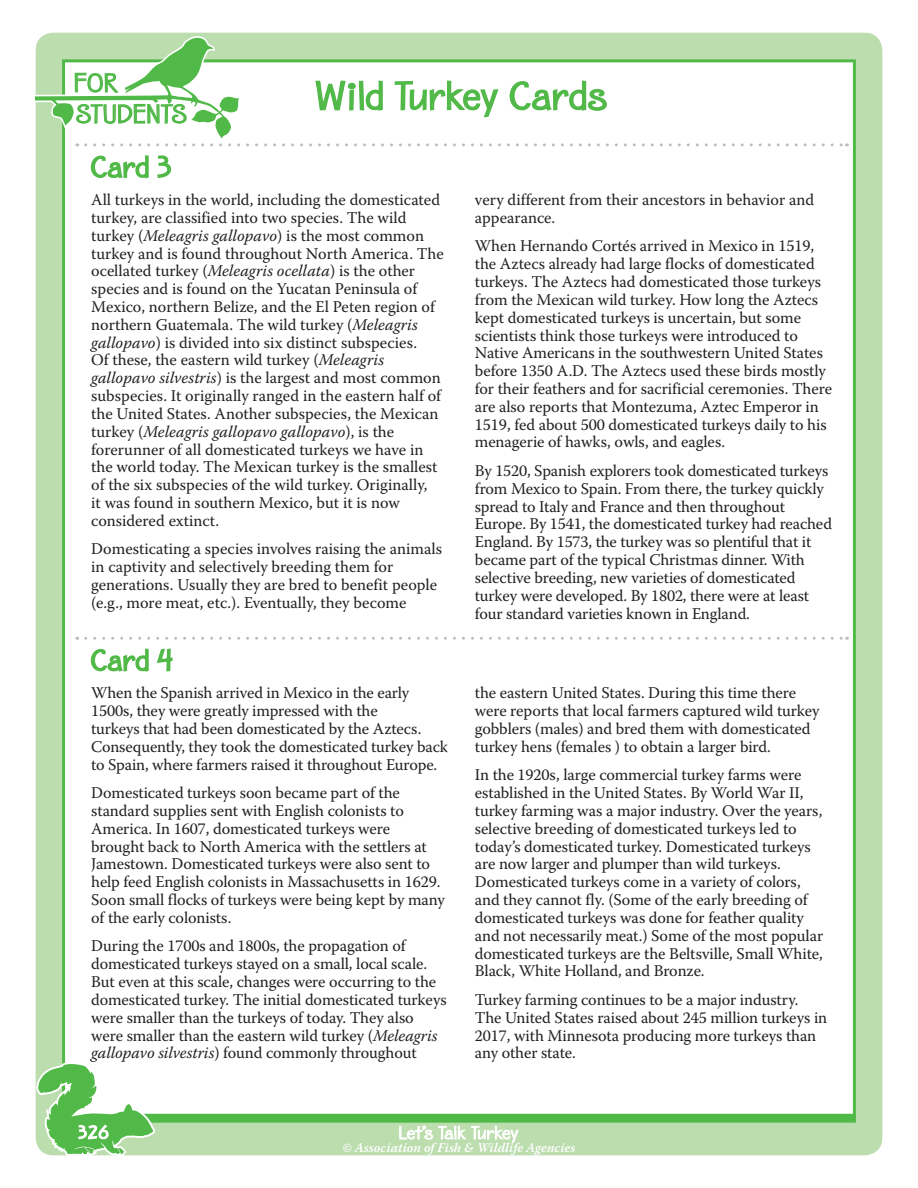
<style>
.page{position:relative;width:918px;height:1188px;background:#fff}
.page>*{position:absolute;margin:0;border:0;box-sizing:border-box;transform-origin:0 0}
.t1{font:35.7px "Birdlegs Md SG";letter-spacing:-.01em;color:#51b948}
.t2{font:26.7px "Birdlegs Md SG";color:#51b948}
.t3{font:23.7px/31.2px "Birdlegs Md SG";color:#51b948}
.t4{font:16.35px/17.9px "Warnock Pro";letter-spacing:-.005em;color:#231f20}
.t5{font:italic 600 13.35px "Warnock Pro";color:#fff}
.s1{font-style:italic}
</style>
<div class="page">
<div style="left:36px;top:33px;width:846px;height:1122px;background:#bcddae;border-radius:18px"></div>
<div style="left:64px;top:61px;width:790px;height:1054px;background:#fff"></div>
<div style="left:62px;top:1115px;width:794px;height:8px;background:#51b948"></div>
<svg style="left:36px;top:1062px;width:119px;height:93px"></svg>
<svg style="left:90px;top:155px;width:82px;height:24px"></svg>
<svg style="left:36px;top:32px;width:811px;height:114px"></svg>
<svg style="left:90px;top:648px;width:59px;height:24px"></svg>
<svg style="left:157px;top:648px;width:16px;height:24px"></svg>
<svg style="left:86px;top:637px;width:761px;height:3px"></svg>
<svg style="left:399px;top:1113px;width:120px;height:30px"></svg>
<h3 class="t3" style="left:74px;top:67px;width:115px">FOR<br>STUDENTS</h3>
<h1 class="t1" style="left:315px;top:75px;width:294px">Wild Turkey Cards</h1>
<p class="t4" style="left:91px;top:190px;width:354px">All turkeys in the world, including the domesticated turkey, are classified into two species. The wild turkey (<span class="s1">Meleagris gallopavo</span>) is the most common turkey and is found throughout North America. The ocellated turkey (<span class="s1">Meleagris ocellata</span>) is the other species and is found on the Yucatan Peninsula of Mexico, northern Belize, and the El Peten region of northern Guatemala. The wild turkey (<span class="s1">Meleagris gallopavo</span>) is divided into six distinct subspecies.<br>Of these, the eastern wild turkey (<span class="s1">Meleagris gallopavo silvestris</span>) is the largest and most common subspecies. It originally ranged in the eastern half of the United States. Another subspecies, the Mexican turkey (<span class="s1">Meleagris gallopavo gallopavo</span>), is the forerunner of all domesticated turkeys we have in the world today. The Mexican turkey is the smallest of the six subspecies of the wild turkey. Originally,<br>it was found in southern Mexico, but it is now considered extinct.</p>
<p class="t4" style="left:91px;top:540px;width:352px">Domesticating a species involves raising the animals in captivity and selectively breeding them for generations. Usually they are bred to benefit people (e.g., more meat, etc.). Eventually, they become</p>
<h2 class="t2" style="left:91px;top:645px;width:83px">Card 4</h2>
<p class="t4" style="left:91px;top:684px;width:358px">When the Spanish arrived in Mexico in the early 1500s, they were greatly impressed with the<br>turkeys that had been domesticated by the Aztecs.<br>Consequently, they took the domesticated turkey back to Spain, where farmers raised it throughout Europe.</p>
<p class="t4" style="left:91px;top:784px;width:355px">Domesticated turkeys soon became part of the standard supplies sent with English colonists to America. In 1607, domesticated turkeys were brought back to North America with the settlers at Jamestown. Domesticated turkeys were also sent to help feed English colonists in Massachusetts in 1629.<br>Soon small flocks of turkeys were being kept by many of the early colonists.</p>
<p class="t4" style="left:91px;top:937px;width:357px">During the 1700s and 1800s, the propagation of domesticated turkeys stayed on a small, local scale.<br>But even at this scale, changes were occurring to the domesticated turkey. The initial domesticated turkeys were smaller than the turkeys of today. They also were smaller than the eastern wild turkey (<span class="s1">Meleagris gallopavo silvestris</span>) found commonly throughout</p>
<p class="t4" style="left:475px;top:191px;width:341px">very different from their ancestors in behavior and appearance.</p>
<p class="t4" style="left:475px;top:237px;width:359px">When Hernando Cortés arrived in Mexico in 1519, the Aztecs already had large flocks of domesticated turkeys. The Aztecs had domesticated those turkeys from the Mexican wild turkey. How long the Aztecs kept domesticated turkeys is uncertain, but some scientists think those turkeys were introduced to Native Americans in the southwestern United States before 1350 A.D. The Aztecs used these birds mostly for their feathers and for sacrificial ceremonies. There are also reports that Montezuma, Aztec Emperor in 1519, fed about 500 domesticated turkeys daily to his menagerie of hawks, owls, and eagles.</p>
<p class="t4" style="left:475px;top:461px;width:359px">By 1520, Spanish explorers took domesticated turkeys from Mexico to Spain. From there, the turkey quickly spread to Italy and France and then throughout Europe. By 1541, the domesticated turkey had reached England. By 1573, the turkey was so plentiful that it became part of the typical Christmas dinner. With selective breeding, new varieties of domesticated turkey were developed. By 1802, there were at least four standard varieties known in England.</p>
<p class="t4" style="left:475px;top:684px;width:346px">the eastern United States. During this time there were reports that local farmers captured wild turkey gobblers (males) and bred them with domesticated turkey hens (females ) to obtain a larger bird.</p>
<p class="t4" style="left:475px;top:766px;width:350px">In the 1920s, large commercial turkey farms were established in the United States. By World War II, turkey farming was a major industry. Over the years, selective breeding of domesticated turkeys led to today’s domesticated turkey. Domesticated turkeys are now larger and plumper than wild turkeys.<br>Domesticated turkeys come in a variety of colors, and they cannot fly. (Some of the early breeding of domesticated turkeys was done for feather quality and not necessarily meat.) Some of the most popular domesticated turkeys are the Beltsville, Small White, Black, White Holland, and Bronze.</p>
<p class="t4" style="left:475px;top:990px;width:354px">Turkey farming continues to be a major industry.<br>The United States raised about 245 million turkeys in 2017, with Minnesota producing more turkeys than any other state.</p>
<p class="t5" style="left:342px;top:1140px;width:235px">© Association of Fish &amp; Wildlife Agencies</p>
</div>
